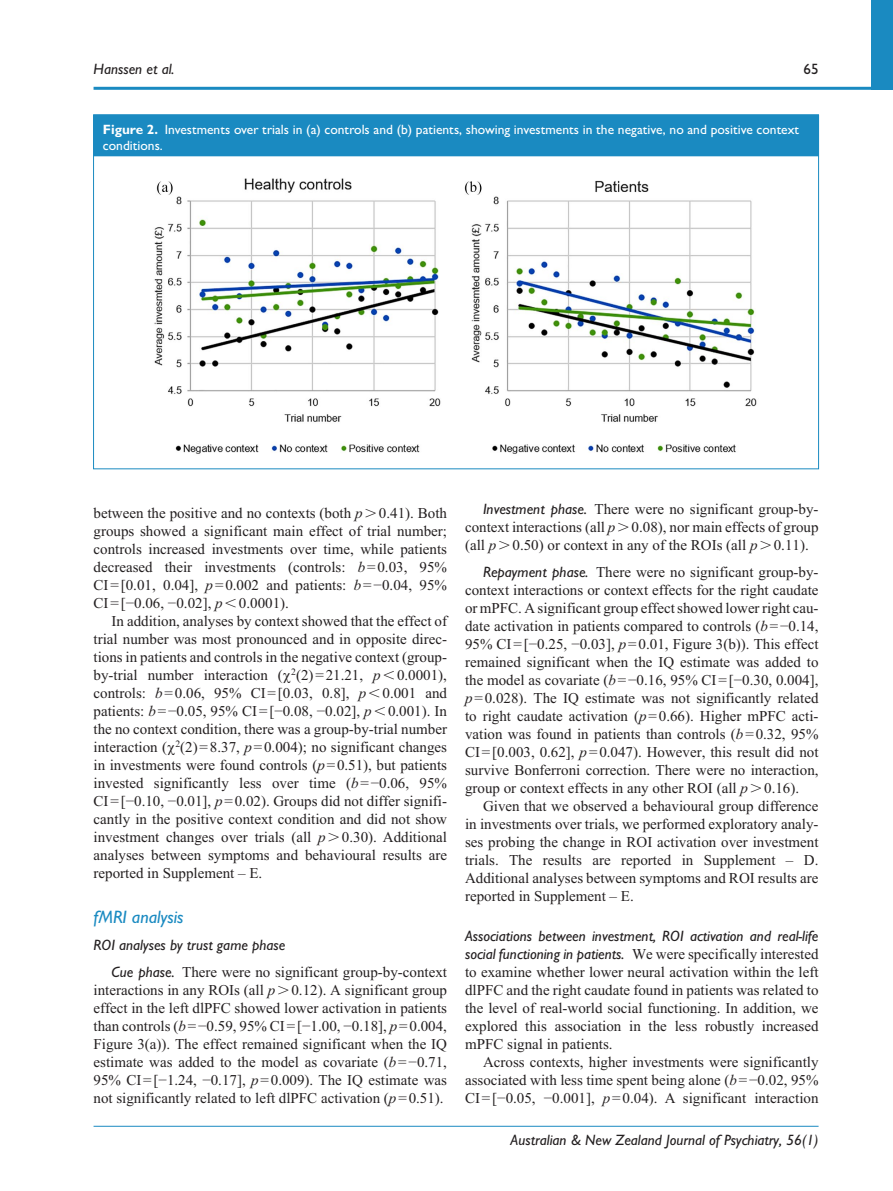
<style>
.page{position:relative;width:893px;height:1191px;background:#fff}
.page>*{position:absolute;margin:0;border:0;box-sizing:border-box;transform-origin:0 0}
.t1{font:italic 500 18px "Gill Sans MT Pro";color:#1a8ac1}
.t2{font:15px/18px "Times New Roman";color:#231f20;text-align:justify}
.t3{font:italic 500 15px/18px "Gill Sans MT Pro";color:#231f20}
.t4{font:500 15px "Gill Sans MT Pro";color:#231f20}
.t5{font:500 13.5px/15.8px "Gill Sans MT Pro";color:#fff}
.s1{font-family:"Gill Sans Std";font-weight:700}
.s2{font-style:italic}
.s3{font-family:"Gill Sans MT Pro";font-weight:500;font-style:italic}
.s4{font-family:"Times New Roman";font-weight:400;font-style:normal}
</style>
<div class="page">
<hr style="left:94px;top:87px;width:799px;height:3px;background:#1a8ac1">
<div style="left:872px;top:0;width:21px;height:89px;background:#1a8ac1"></div>
<hr style="left:94px;top:1125px;width:725px;height:1px;background:#1a8ac1">
<div style="left:93px;top:114px;width:726px;height:42px;background:#1a8ac1"></div>
<img style="left:154px;top:178px;width:603px;height:276px">
<p class="t3" style="left:94px;top:60px;width:82px">Hanssen et al.</p>
<p class="t4" style="left:804px;top:60px;width:16px">65</p>
<p class="t5" style="left:103px;top:121px;width:698px"><span class="s1">Figure 2.</span> Investments over trials in (a) controls and (b) patients, showing investments in the negative, no and positive context conditions.</p>
<p class="t2" style="left:94px;top:504px;width:355px">between the positive and no contexts (both <span class="s2">p</span> 0.41). Both groups showed a significant main effect of trial number; controls increased investments over time, while patients decreased their investments (controls: <span class="s2">b</span>=0.03, 95% CI=[0.01, 0.04], <span class="s2">p</span>=0.002 and patients: <span class="s2">b</span>=−0.04, 95% CI=[−0.06, −0.02], <span class="s2">p</span> 0.0001).</p>
<p class="t2" style="left:94px;top:612px;width:355px;text-indent:18px">In addition, analyses by context showed that the effect of trial number was most pronounced and in opposite direc&shy;tions in patients and controls in the negative context (group&shy;by-trial number interaction ( <sup>2</sup>(2)=21.21, <span class="s2">p</span> 0.0001), controls: <span class="s2">b</span>=0.06, 95% CI=[0.03, 0.8], <span class="s2">p</span> 0.001 and patients: <span class="s2">b</span>=−0.05, 95% CI=[−0.08, −0.02], <span class="s2">p</span> 0.001). In the no context condition, there was a group-by-trial number interaction ( <sup>2</sup>(2)=8.37, <span class="s2">p</span>=0.004); no significant changes in investments were found controls (<span class="s2">p</span>=0.51), but patients invested significantly less over time (<span class="s2">b</span>=−0.06, 95% CI=[−0.10, −0.01], <span class="s2">p</span>=0.02). Groups did not differ signifi&shy;cantly in the positive context condition and did not show investment changes over trials (all <span class="s2">p</span> 0.30). Additional analyses between symptoms and behavioural results are reported in Supplement – E.</p>
<p class="t1" style="left:94px;top:906px;width:92px">fMRI analysis</p>
<p class="t3" style="left:94px;top:936px;width:193px">ROI analyses by trust game phase</p>
<p class="t2" style="left:94px;top:963px;width:355px;text-indent:18px"><span class="s3">Cue phase.</span> There were no significant group-by-context interactions in any ROIs (all <span class="s2">p</span> 0.12). A significant group effect in the left dlPFC showed lower activation in patients than controls (<span class="s2">b</span>=−0.59, 95% CI=[−1.00, −0.18], <span class="s2">p</span>=0.004, Figure 3(a)). The effect remained significant when the IQ estimate was added to the model as covariate (<span class="s2">b</span>=−0.71, 95% CI=[−1.24, −0.17], <span class="s2">p</span>=0.009). The IQ estimate was not significantly related to left dlPFC activation (<span class="s2">p</span>=0.51).</p>
<p class="t2" style="left:465px;top:499px;width:355px;text-indent:18px"><span class="s3">Investment phase.</span> There were no significant group-by&shy;context interactions (all <span class="s2">p</span> 0.08), nor main effects of group (all <span class="s2">p</span> 0.50) or context in any of the ROIs (all <span class="s2">p</span> 0.11).</p>
<p class="t2" style="left:465px;top:562px;width:355px;text-indent:18px"><span class="s3">Repayment phase.</span> There were no significant group-by&shy;context interactions or context effects for the right caudate or mPFC. A significant group effect showed lower right cau&shy;date activation in patients compared to controls (<span class="s2">b</span>=−0.14, 95% CI=[−0.25, −0.03], <span class="s2">p</span>=0.01, Figure 3(b)). This effect remained significant when the IQ estimate was added to the model as covariate (<span class="s2">b</span>=−0.16, 95% CI=[−0.30, 0.004], <span class="s2">p</span>=0.028). The IQ estimate was not significantly related to right caudate activation (<span class="s2">p</span>=0.66). Higher mPFC acti&shy;vation was found in patients than controls (<span class="s2">b</span>=0.32, 95% CI=[0.003, 0.62], <span class="s2">p</span>=0.047). However, this result did not survive Bonferroni correction. There were no interaction, group or context effects in any other ROI (all <span class="s2">p</span> 0.16).</p>
<p class="t2" style="left:465px;top:796px;width:355px;text-indent:18px">Given that we observed a behavioural group difference in investments over trials, we performed exploratory analy&shy;ses probing the change in ROI activation over investment trials. The results are reported in Supplement – D.<br>Additional analyses between symptoms and ROI results are reported in Supplement – E.</p>
<p class="t3" style="left:465px;top:926px;width:355px">Associations between investment, ROI activation and real-life social functioning in patients. <span class="s4">We were specifically interested</span></p>
<p class="t2" style="left:465px;top:962px;width:355px">to examine whether lower neural activation within the left dlPFC and the right caudate found in patients was related to the level of real-world social functioning. In addition, we explored this association in the less robustly increased mPFC signal in patients.</p>
<p class="t2" style="left:465px;top:1052px;width:355px;text-indent:18px">Across contexts, higher investments were significantly associated with less time spent being alone (<span class="s2">b</span>=−0.02, 95% CI=[−0.05, −0.001], <span class="s2">p</span>=0.04). A significant interaction</p>
<p class="t3" style="left:511px;top:1130px;width:309px">Australian &amp; New Zealand Journal of Psychiatry, 56(1)</p>
</div>
